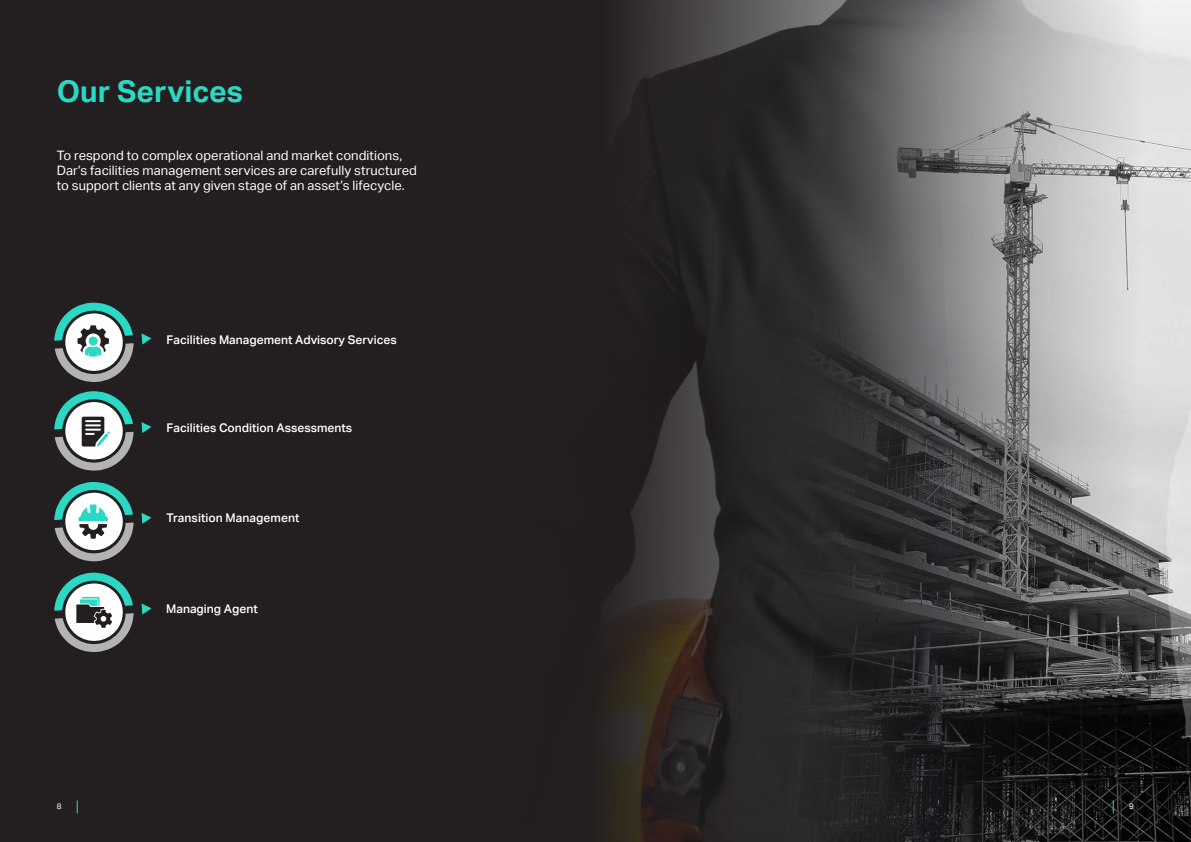
<style>
.page{position:relative;width:1191px;height:842px;background:#fff}
.page>*{position:absolute;margin:0;border:0;box-sizing:border-box;transform-origin:0 0}
.Section_title{font:700 30px "Aktiv Grotesk";color:#2bd8c4}
.Section_title-2{font:13px/15px "Aktiv Grotesk";letter-spacing:.005em;color:#fff}
.services{font:500 12px "Aktiv Grotesk";color:#fff}
.t1{font:8px "Aktiv Grotesk";color:#fff}
</style>
<div class="page">
<img style="left:0;top:0;width:1191px;height:842px">
<svg style="left:141px;top:422px;width:10px;height:11px"></svg>
<svg style="left:141px;top:333px;width:10px;height:11px"></svg>
<svg style="left:141px;top:513px;width:10px;height:11px"></svg>
<svg style="left:141px;top:603px;width:10px;height:11px"></svg>
<svg style="left:54px;top:302px;width:80px;height:80px"></svg>
<svg style="left:54px;top:391px;width:80px;height:80px"></svg>
<svg style="left:54px;top:482px;width:80px;height:80px"></svg>
<svg style="left:54px;top:572px;width:80px;height:80px"></svg>
<svg style="left:1113px;top:800px;width:1px;height:13px"></svg>
<svg style="left:77px;top:800px;width:1px;height:13px"></svg>
<p class="Section_title" style="left:57px;top:74px;width:188px">Our Services</p>
<p class="Section_title-2" style="left:57px;top:148px;width:362px">To respond to complex operational and market conditions,<br>Dar’s facilities management services are carefully structured to support clients at any given stage of an asset’s lifecycle.</p>
<p class="services" style="left:167px;top:332px;width:232px">Facilities Management Advisory Services</p>
<p class="services" style="left:167px;top:421px;width:187px">Facilities Condition Assessments</p>
<p class="services" style="left:167px;top:511px;width:134px">Transition Management</p>
<p class="services" style="left:166px;top:602px;width:93px">Managing Agent</p>
<p class="t1" style="left:57px;top:802px;width:6px">8</p>
<p class="t1" style="left:1129px;top:802px;width:6px">9</p>
</div>
